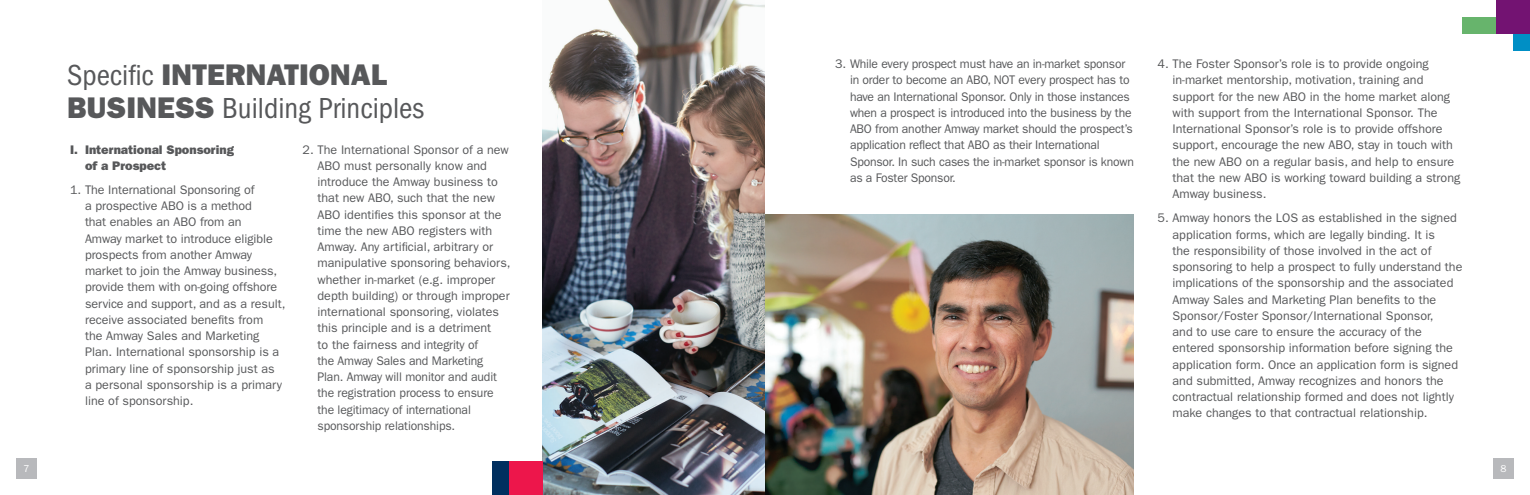
<style>
.page{position:relative;width:1530px;height:495px;background:#fff}
.page>*{position:absolute;margin:0;border:0;box-sizing:border-box;transform-origin:0 0}
.t1{font:condensed 30px/32.9px "Franklin Gothic";color:#57585a}
.t2{font:12.5px/16.2px "Franklin Gothic";color:#57585a}
.t3{font:800 12.5px/16.2px "Franklin Gothic";color:#57585a}
.t4{font:10px "Franklin Gothic";color:#fff}
.s1{font-weight:800;font-stretch:normal}
</style>
<div class="page">
<img style="left:542px;top:0;width:223px;height:495px">
<img style="left:765px;top:215px;width:369px;height:280px">
<div style="left:1496px;top:0;width:34px;height:34px;background:#731372"></div>
<div style="left:509px;top:461px;width:33px;height:34px;background:#ed164b"></div>
<div style="left:492px;top:461px;width:17px;height:34px;background:#002f5f"></div>
<div style="left:1513px;top:34px;width:17px;height:17px;background:#008fc5"></div>
<div style="left:1463px;top:17px;width:33px;height:17px;background:#67b46c"></div>
<div style="left:1494px;top:459px;width:20px;height:20px;background:#b8b9bc"></div>
<div style="left:16px;top:459px;width:20px;height:20px;background:#b8b9bc"></div>
<h1 class="t1" style="left:67px;top:61px;width:359px">Specific <span class="s1">INTERNATIONAL<br>BUSINESS</span> Building Principles</h1>
<p class="t3" style="left:85px;top:142px;width:150px;text-indent:-15px">I. International Sponsoring of a Prospect</p>
<p class="t2" style="left:85px;top:183px;width:202px;text-indent:-15px">1. The International Sponsoring of<br>a prospective ABO is a method<br>that enables an ABO from an<br>Amway market to introduce eligible prospects from another Amway market to join the Amway business, provide them with on-going offshore service and support, and as a result, receive associated benefits from<br>the Amway Sales and Marketing<br>Plan. International sponsorship is a primary line of sponsorship just as<br>a personal sponsorship is a primary line of sponsorship.</p>
<p class="t2" style="left:317px;top:142px;width:195px;text-indent:-15px">2. The International Sponsor of a new ABO must personally know and introduce the Amway business to that new ABO, such that the new ABO identifies this sponsor at the time the new ABO registers with Amway. Any artificial, arbitrary or manipulative sponsoring behaviors, whether in-market (e.g. improper depth building) or through improper international sponsoring, violates this principle and is a detriment<br>to the fairness and integrity of<br>the Amway Sales and Marketing Plan. Amway will monitor and audit the registration process to ensure the legitimacy of international sponsorship relationships.</p>
<p class="t2" style="left:850px;top:57px;width:285px;text-indent:-15px">3. While every prospect must have an in-market sponsor in order to become an ABO, NOT every prospect has to have an International Sponsor. Only in those instances when a prospect is introduced into the business by the ABO from another Amway market should the prospect’s application reflect that ABO as their International Sponsor. In such cases the in-market sponsor is known as a Foster Sponsor.</p>
<p class="t2" style="left:1172px;top:57px;width:289px;text-indent:-15px">4. The Foster Sponsor’s role is to provide ongoing in-market mentorship, motivation, training and support for the new ABO in the home market along with support from the International Sponsor. The International Sponsor’s role is to provide offshore support, encourage the new ABO, stay in touch with the new ABO on a regular basis, and help to ensure that the new ABO is working toward building a strong Amway business.</p>
<p class="t2" style="left:1172px;top:211px;width:291px;text-indent:-15px">5. Amway honors the LOS as established in the signed application forms, which are legally binding. It is<br>the responsibility of those involved in the act of sponsoring to help a prospect to fully understand the implications of the sponsorship and the associated Amway Sales and Marketing Plan benefits to the Sponsor/Foster Sponsor/International Sponsor,<br>and to use care to ensure the accuracy of the entered sponsorship information before signing the application form. Once an application form is signed and submitted, Amway recognizes and honors the contractual relationship formed and does not lightly make changes to that contractual relationship.</p>
<p class="t4" style="left:23px;top:465px;width:7px">7</p>
<p class="t4" style="left:1501px;top:465px;width:8px">8</p>
</div>
